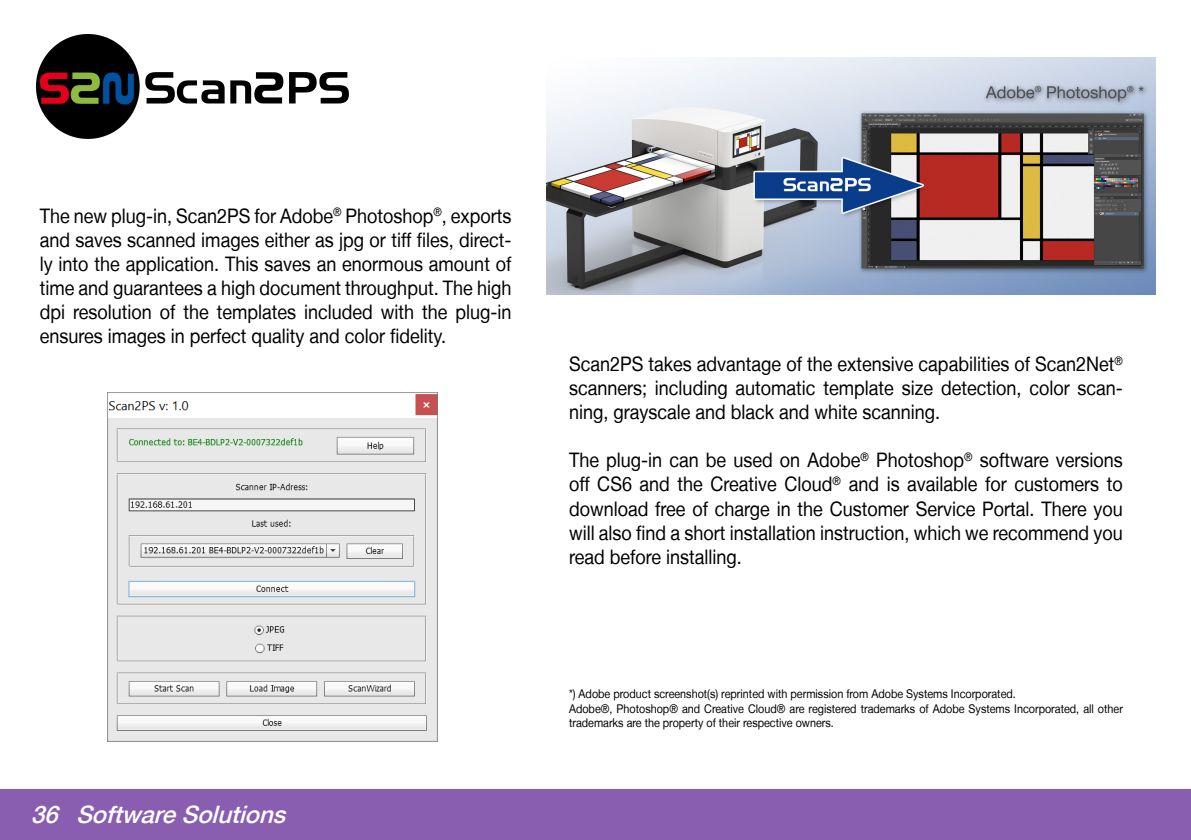
<style>
.page{position:relative;width:1191px;height:840px;background:#fff}
.page>*{position:absolute;margin:0;border:0;box-sizing:border-box;transform-origin:0 0}
.t1{font:italic 500 24px "Helvetica Neue LT Com";color:#fff}
.t2{font:20px/24px "Helvetica Neue LT";color:#000;text-align:justify;scale:.9 1}
.t3{font:12px/14.4px "Helvetica Neue LT";color:#000;scale:.9 1}
</style>
<div class="page">
<img style="left:547px;top:57px;width:608px;height:238px">
<img style="left:37px;top:35px;width:312px;height:103px">
<img style="left:107px;top:392px;width:330px;height:349px">
<div style="left:2px;top:790px;width:1187px;height:47px;background:#895eb1"></div>
<div style="left:0;top:788px;width:1191px;height:51px;border:4px solid #895eb1"></div>
<p class="t2" style="left:40px;top:203px;width:526px">The new plug-in, Scan2PS for Adobe<sup>®</sup> Photoshop<sup>®</sup>, exports and saves scanned images either as jpg or tiff files, direct&shy;ly into the application. This saves an enormous amount of time and guarantees a high document throughput. The high dpi resolution of the templates included with the plug-in ensures images in perfect quality and color fidelity.</p>
<p class="t1" style="left:31px;top:799px;width:263px">36 SoftwareSolutions</p>
<p class="t2" style="left:569px;top:352px;width:617px">Scan2PS takes advantage of the extensive capabilities of Scan2Net<sup>® </sup>scanners; including automatic template size detection, color scan&shy;ning, grayscale and black and white scanning.</p>
<p class="t2" style="left:569px;top:448px;width:617px">The plug-in can be used on Adobe<sup>®</sup> Photoshop<sup>®</sup> software versions off CS6 and the Creative Cloud<sup>®</sup> and is available for customers to download free of charge in the Customer Service Portal. There you will also find a short installation instruction, which we recommend you read before installing.</p>
<p class="t3" style="left:569px;top:686px;width:617px">*) Adobe product screenshot(s) reprinted with permission from Adobe Systems Incorporated.<br>Adobe®, Photoshop® and Creative Cloud® are registered trademarks of Adobe Systems Incorporated, all other trademarks are the property of their respective owners.</p>
</div>
